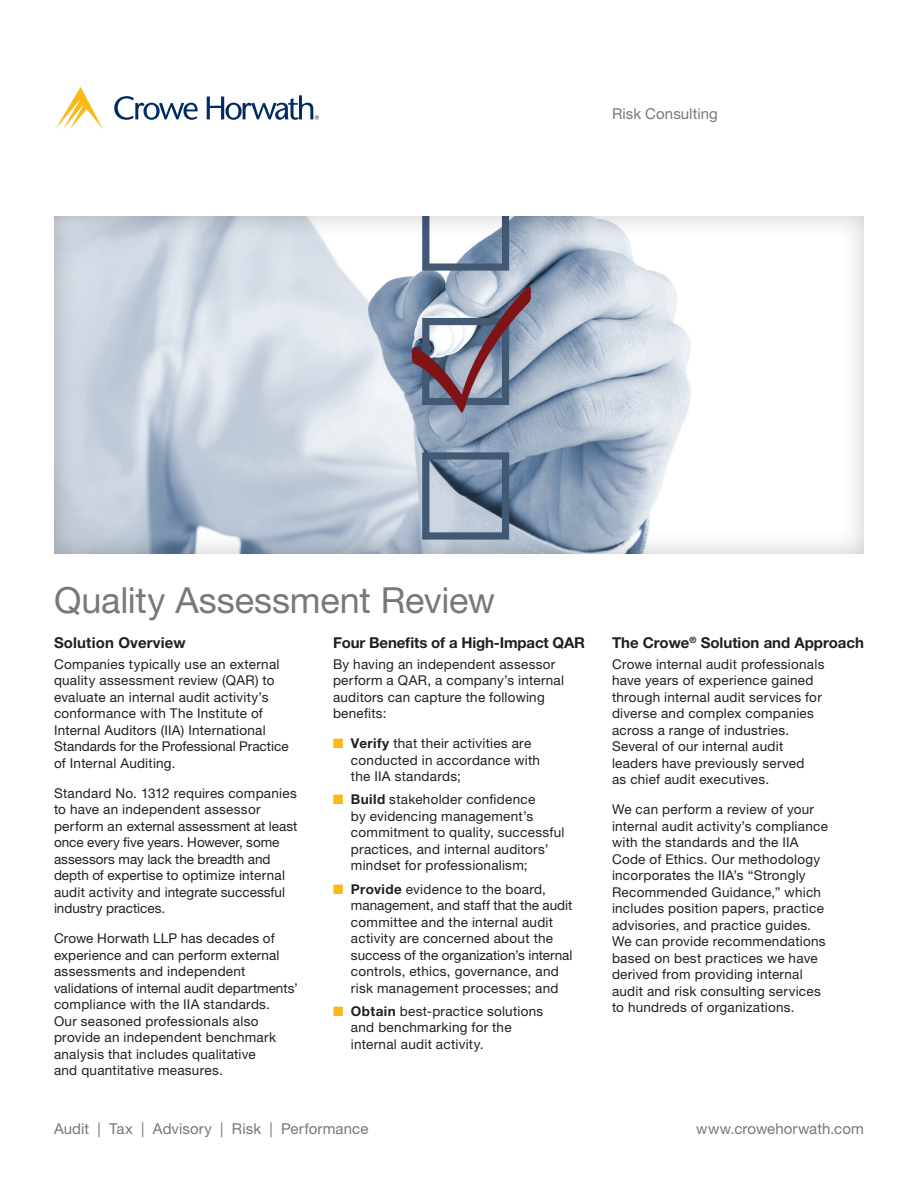
<style>
.page{position:relative;width:918px;height:1188px;background:#fff}
.page>*{position:absolute;margin:0;border:0;box-sizing:border-box;transform-origin:0 0}
.t1{font:36px "Helvetica Neue LT Std";letter-spacing:-.005em;color:#76787b}
.t2{font:700 15px "Helvetica Neue LT Std";color:#231f20}
.t3{font:15px "Helvetica Neue LT Std";letter-spacing:.005em;color:#76787b}
.t4{font:13.5px/16.5px "Helvetica Neue LT Std";letter-spacing:.02em;color:#231f20}
.s1{color:#fcb814}
.s2{font-weight:700}
</style>
<div class="page">
<svg style="left:114px;top:96px;width:84px;height:24px"></svg>
<svg style="left:207px;top:95px;width:112px;height:25px"></svg>
<svg style="left:56px;top:87px;width:47px;height:42px"></svg>
<div style="left:51px;top:215px;width:813px;height:339px;background:#231f20;opacity:.25"></div>
<p class="t3" style="left:612px;top:105px;width:107px">Risk Consulting</p>
<h1 class="t1" style="left:54px;top:579px;width:443px">Quality Assessment Review</h1>
<p class="t2" style="left:54px;top:634px;width:133px">Solution Overview</p>
<p class="t4" style="left:54px;top:655px;width:236px">Companies typically use an external quality assessment review (QAR) to evaluate an internal audit activity’s conformance with The Institute of Internal Auditors (IIA) International Standards for the Professional Practice of Internal Auditing.</p>
<p class="t4" style="left:54px;top:784px;width:245px">Standard No. 1312 requires companies to have an independent assessor perform an external assessment at least once every five years. However, some assessors may lack the breadth and depth of expertise to optimize internal audit activity and integrate successful industry practices.</p>
<p class="t4" style="left:54px;top:930px;width:245px">Crowe Horwath LLP has decades of experience and can perform external assessments and independent validations of internal audit departments’ compliance with the IIA standards.<br>Our seasoned professionals also provide an independent benchmark analysis that includes qualitative<br>and quantitative measures.</p>
<p class="t2" style="left:333px;top:634px;width:254px">Four Benefits of a High-Impact QAR</p>
<p class="t4" style="left:333px;top:655px;width:233px">By having an independent assessor perform a QAR, a company’s internal auditors can capture the following benefits:</p>
<p class="t4" style="left:351px;top:735px;width:191px;text-indent:-18px"><span class="s1">■</span> <span class="s2">Verify</span> that their activities are conducted in accordance with the IIA standards;</p>
<p class="t4" style="left:351px;top:791px;width:215px;text-indent:-18px"><span class="s1">■</span> <span class="s2">Build</span> stakeholder confidence<br>by evidencing management’s commitment to quality, successful practices, and internal auditors’ mindset for professionalism;</p>
<p class="t4" style="left:351px;top:880px;width:223px;text-indent:-18px"><span class="s1">■</span> <span class="s2">Provide</span> evidence to the board, management, and staff that the audit committee and the internal audit activity are concerned about the success of the organization’s internal controls, ethics, governance, and risk management processes; and</p>
<p class="t4" style="left:351px;top:1003px;width:194px;text-indent:-18px"><span class="s1">■</span> <span class="s2">Obtain</span> best-practice solutions and benchmarking for the internal audit activity.</p>
<p class="t2" style="left:612px;top:634px;width:254px">The Crowe<sup>®</sup> Solution and Approach</p>
<p class="t4" style="left:612px;top:655px;width:214px">Crowe internal audit professionals have years of experience gained through internal audit services for diverse and complex companies across a range of industries.<br>Several of our internal audit leaders have previously served<br>as chief audit executives.</p>
<p class="t4" style="left:612px;top:801px;width:217px">We can perform a review of your internal audit activity’s compliance with the standards and the IIA<br>Code of Ethics. Our methodology incorporates the IIA’s “Strongly<br>Recommended Guidance,” which includes position papers, practice advisories, and practice guides.<br>We can provide recommendations based on best practices we have derived from providing internal audit and risk consulting services to hundreds of organizations.</p>
<p class="t3" style="left:54px;top:1120px;width:316px">Audit | Tax | Advisory | Risk | Performance</p>
<p class="t3" style="left:696px;top:1120px;width:169px">www.crowehorwath.com</p>
</div>
